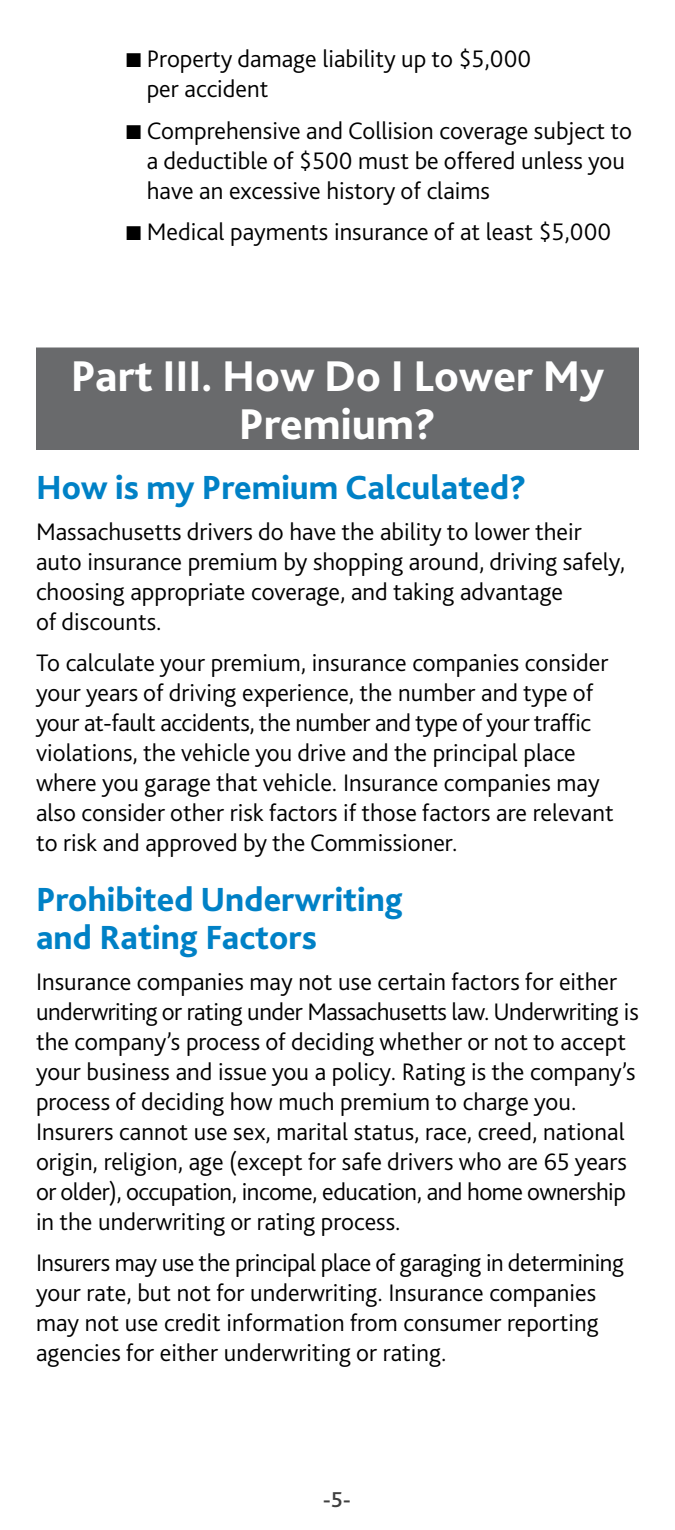
<style>
.page{position:relative;width:675px;height:1530px;background:#fff}
.page>*{position:absolute;margin:0;border:0;box-sizing:border-box;transform-origin:0 0}
.t1{font:800 45px/47.5px "Bliss 2";color:#fff;text-align:center}
.t2{font:800 35px/37.5px "Bliss 2";color:#0081c6}
.t3{font:300 25px/30px "Bliss 2";color:#000}
.t4{font:500 22.5px "Bliss 2";color:#404040}
</style>
<div class="page">
<div style="left:37px;top:349px;width:601px;height:100px;background:#696a6c"></div>
<div style="left:36px;top:348px;width:603px;height:102px;border:2px solid #696a6c"></div>
<p class="t3" style="left:147px;top:44px;width:386px;text-indent:-21px">■ Property damage liability up to $5,000 per accident</p>
<p class="t3" style="left:147px;top:115px;width:487px;text-indent:-21px">■ Comprehensive and Collision coverage subject to a deductible of $500 must be offered unless you have an excessive history of claims</p>
<p class="t3" style="left:126px;top:216px;width:487px">■ Medical payments insurance of at least $5,000</p>
<h1 class="t1" style="left:71px;top:351px;width:535px">Part III. How Do I Lower My<br>Premium?</h1>
<h2 class="t2" style="left:36px;top:468px;width:492px">How is my Premium Calculated?</h2>
<p class="t3" style="left:36px;top:516px;width:591px">Massachusetts drivers do have the ability to lower their auto insurance premium by shopping around, driving safely, choosing appropriate coverage, and taking advantage<br>of discounts.</p>
<p class="t3" style="left:36px;top:647px;width:579px">To calculate your premium, insurance companies consider your years of driving experience, the number and type of your at-fault accidents, the number and type of your traffic violations, the vehicle you drive and the principal place where you garage that vehicle. Insurance companies may also consider other risk factors if those factors are relevant to risk and approved by the Commissioner.</p>
<h2 class="t2" style="left:36px;top:880px;width:368px">Prohibited Underwriting and Rating Factors</h2>
<p class="t3" style="left:36px;top:966px;width:605px">Insurance companies may not use certain factors for either underwriting or rating under Massachusetts law. Underwriting is the company’s process of deciding whether or not to accept your business and issue you a policy. Rating is the company’s process of deciding how much premium to charge you.<br>Insurers cannot use sex, marital status, race, creed, national origin, religion, age (except for safe drivers who are 65 years or older), occupation, income, education, and home ownership in the underwriting or rating process.</p>
<p class="t3" style="left:36px;top:1247px;width:589px">Insurers may use the principal place of garaging in determining your rate, but not for underwriting. Insurance companies may not use credit information from consumer reporting agencies for either underwriting or rating.</p>
<p class="t4" style="left:323px;top:1485px;width:30px">-5-</p>
</div>
